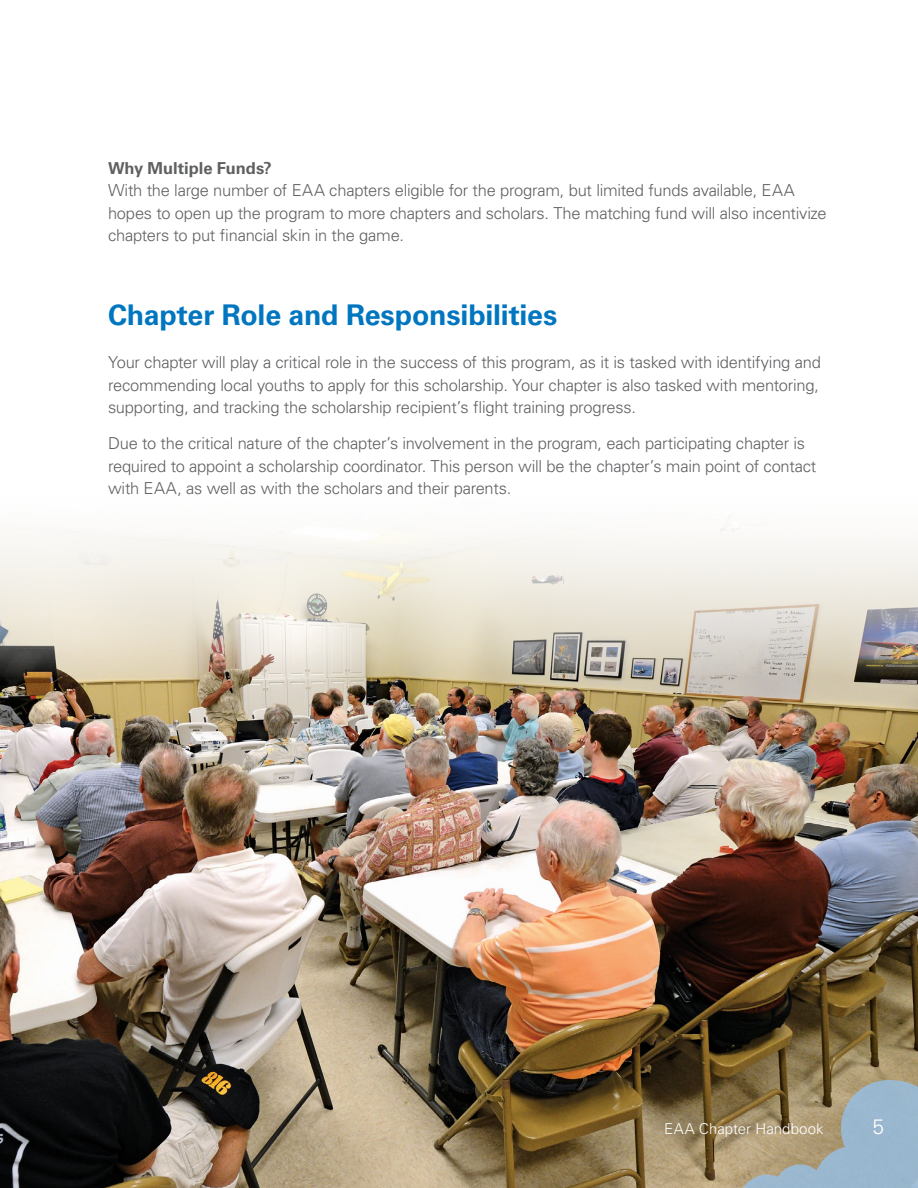
<style>
.page{position:relative;width:918px;height:1188px;background:#fff}
.page>*{position:absolute;margin:0;border:0;box-sizing:border-box;transform-origin:0 0}
.t1{font:700 28.5px "Univers LT Std";letter-spacing:-.005em;color:#0076c0}
.t2{font:300 21px "Univers LT Std";color:#fff}
.t3{font:300 16.5px/22.5px "Univers LT Std";letter-spacing:-.015em;color:#5f6062}
.t4{font:700 16.5px "Univers LT Std";color:#5f6062}
.t5{font:300 15px "Univers LT Std";letter-spacing:.005em;color:#fff}
</style>
<div class="page">
<img style="left:0;top:525px;width:918px;height:663px">
<svg style="left:740px;top:1080px;width:178px;height:108px;background:#9da29b"></svg>
<p class="t4" style="left:108px;top:158px;width:165px">Why Multiple Funds?</p>
<p class="t3" style="left:108px;top:179px;width:720px">With the large number of EAA chapters eligible for the program, but limited funds available, EAA hopes to open up the program to more chapters and scholars. The matching fund will also incentivize chapters to put financial skin in the game.</p>
<h1 class="t1" style="left:108px;top:298px;width:451px">Chapter Role and Responsibilities</h1>
<p class="t3" style="left:108px;top:351px;width:714px;text-align:justify">Your chapter will play a critical role in the success of this program, as it is tasked with identifying and recommending local youths to apply for this scholarship. Your chapter is also tasked with mentoring, supporting, and tracking the scholarship recipient’s flight training progress.</p>
<p class="t3" style="left:108px;top:432px;width:710px">Due to the critical nature of the chapter’s involvement in the program, each participating chapter is required to appoint a scholarship coordinator. This person will be the chapter’s main point of contact with EAA, as well as with the scholars and their parents.</p>
<p class="t5" style="left:664px;top:1120px;width:161px">EAA Chapter Handbook</p>
<p class="t2" style="left:873px;top:1114px;width:13px">5</p>
</div>
